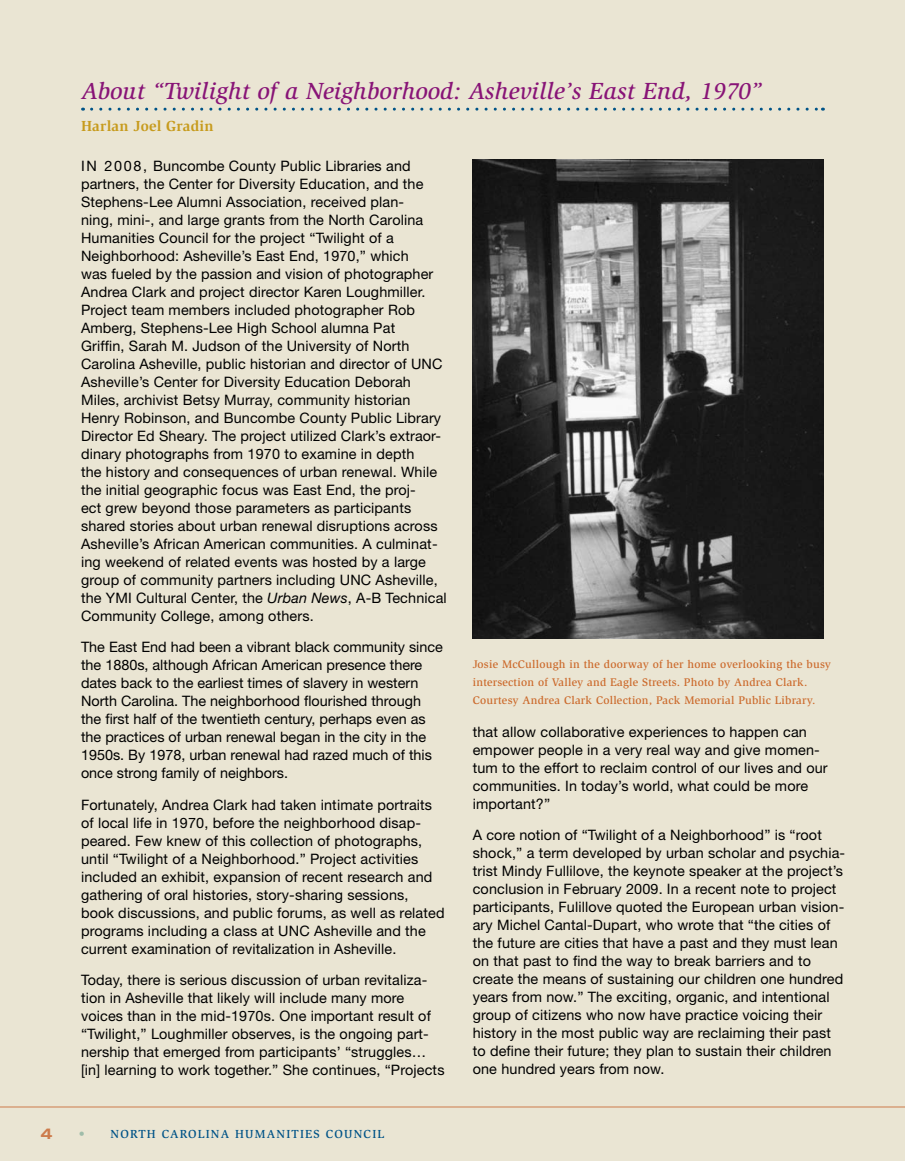
<style>
.page{position:relative;width:905px;height:1161px;background:#fff}
.page>*{position:absolute;margin:0;border:0;box-sizing:border-box;transform-origin:0 0}
.t1{font:italic 500 24px "Slimbach";letter-spacing:.01em;color:#881477}
.t2{font:700 15px "Slimbach";letter-spacing:.01em;color:#c79b1d}
.t3{font:700 expanded 15px "Helvetica Neue";color:#cd7b4b}
.t4{font:14.4px/18px "Helvetica Neue";letter-spacing:.01em;color:#000}
.t5{font:500 12px "Slimbach";letter-spacing:.1em;color:#005387}
.t6{font:500 11.4px/18px "Slimbach";letter-spacing:.02em;color:#cc6b2d}
.s1{font-style:italic}
.s2{font-family:"Helvetica Neue";font-weight:300;font-stretch:expanded;color:#9fbca9}
</style>
<div class="page">
<div style="left:0;top:0;width:904px;height:1161px;background:#eae5d3"></div>
<hr style="left:0;top:1107px;width:904px;height:1px;background:#cd7b4b">
<svg style="left:92px;top:108px;width:731px;height:3px"></svg>
<img style="left:473px;top:159px;width:351px;height:480px">
<h1 class="t1" style="left:81px;top:77px;width:682px">About “Twilight of a Neighborhood: Asheville’s East End, 1970”</h1>
<p class="t2" style="left:81px;top:117px;width:134px">Harlan Joel Gradin</p>
<p class="t4" style="left:81px;top:156px;width:367px">I n 2008, Buncombe County Public Libraries and partners, the Center for Diversity Education, and the Stephens-Lee Alumni Association, received plan-<br>ning, mini-, and large grants from the North Carolina Humanities Council for the project “Twilight of a Neighborhood: Asheville’s East End, 1970,” which<br>was fueled by the passion and vision of photographer Andrea Clark and project director Karen Loughmiller.<br>Project team members included photographer Rob Amberg, Stephens-Lee High School alumna Pat<br>Griffin, Sarah M. Judson of the University of North Carolina Asheville, public historian and director of UNC Asheville’s Center for Diversity Education Deborah Miles, archivist Betsy Murray, community historian Henry Robinson, and Buncombe County Public Library Director Ed Sheary. The project utilized Clark’s extraor&shy;dinary photographs from 1970 to examine in depth<br>the history and consequences of urban renewal. While the initial geographic focus was East End, the proj-<br>ect grew beyond those parameters as participants shared stories about urban renewal disruptions across Asheville’s African American communities. A culminat&shy;ing weekend of related events was hosted by a large group of community partners including UNC Asheville, the YMI Cultural Center, the <span class="s1">Urban News</span>, A-B Technical Community College, among others.</p>
<p class="t4" style="left:81px;top:638px;width:363px">The East End had been a vibrant black community since the 1880s, although African American presence there dates back to the earliest times of slavery in western North Carolina. The neighborhood flourished through the first half of the twentieth century, perhaps even as the practices of urban renewal began in the city in the 1950s. By 1978, urban renewal had razed much of this once strong family of neighbors.</p>
<p class="t4" style="left:81px;top:795px;width:365px">Fortunately, Andrea Clark had taken intimate portraits of local life in 1970, before the neighborhood disap&shy;peared. Few knew of this collection of photographs, until “Twilight of a Neighborhood.” Project activities included an exhibit, expansion of recent research and gathering of oral histories, story-sharing sessions, book discussions, and public forums, as well as related programs including a class at UNC Asheville and the current examination of revitalization in Asheville.</p>
<p class="t4" style="left:81px;top:971px;width:365px">Today, there is serious discussion of urban revitaliza&shy;tion in Asheville that likely will include many more voices than in the mid-1970s. One important result of “Twilight,” Loughmiller observes, is the ongoing part&shy;nership that emerged from participants’ “struggles… [in] learning to work together.” She continues, “Projects</p>
<p class="t6" style="left:472px;top:655px;width:360px">Josie McCullough in the doorway of her home overlooking the busy intersection of Valley and Eagle Streets. Photo by Andrea Clark.<br>Courtesy Andrea Clark Collection, Pack Memorial Public Library.</p>
<p class="t4" style="left:472px;top:722px;width:356px">that allow collaborative experiences to happen can empower people in a very real way and give momen&shy;tum to the effort to reclaim control of our lives and our communities. I n today’s world, what could be more important?”</p>
<p class="t4" style="left:472px;top:826px;width:374px">A core notion of “Twilight of a Neighborhood” is “root shock,” a term developed by urban scholar and psychia&shy;trist Mindy Fullilove, the keynote speaker at the project’s conclusion in February 2009. I n a recent note to project participants, Fulillove quoted the European urban vision&shy;ary Michel Cantal-Dupart, who wrote that “the cities of the future are cities that have a past and they must lean on that past to find the way to break barriers and to create the means of sustaining our children one hundred years from now.” The exciting, organic, and intentional group of citizens who now have practice voicing their history in the most public way are reclaiming their past to define their future; they plan to sustain their children one hundred years from now.</p>
<p class="t3" style="left:40px;top:1124px;width:14px">4</p>
<p class="t5" style="left:79px;top:1127px;width:101px"><span class="s2">•</span> North Carol</p>
<p class="t5" style="left:206px;top:1127px;width:16px">ina</p>
<p class="t5" style="left:235px;top:1127px;width:31px">Human</p>
<p class="t5" style="left:286px;top:1127px;width:96px">ities Council</p>
</div>
